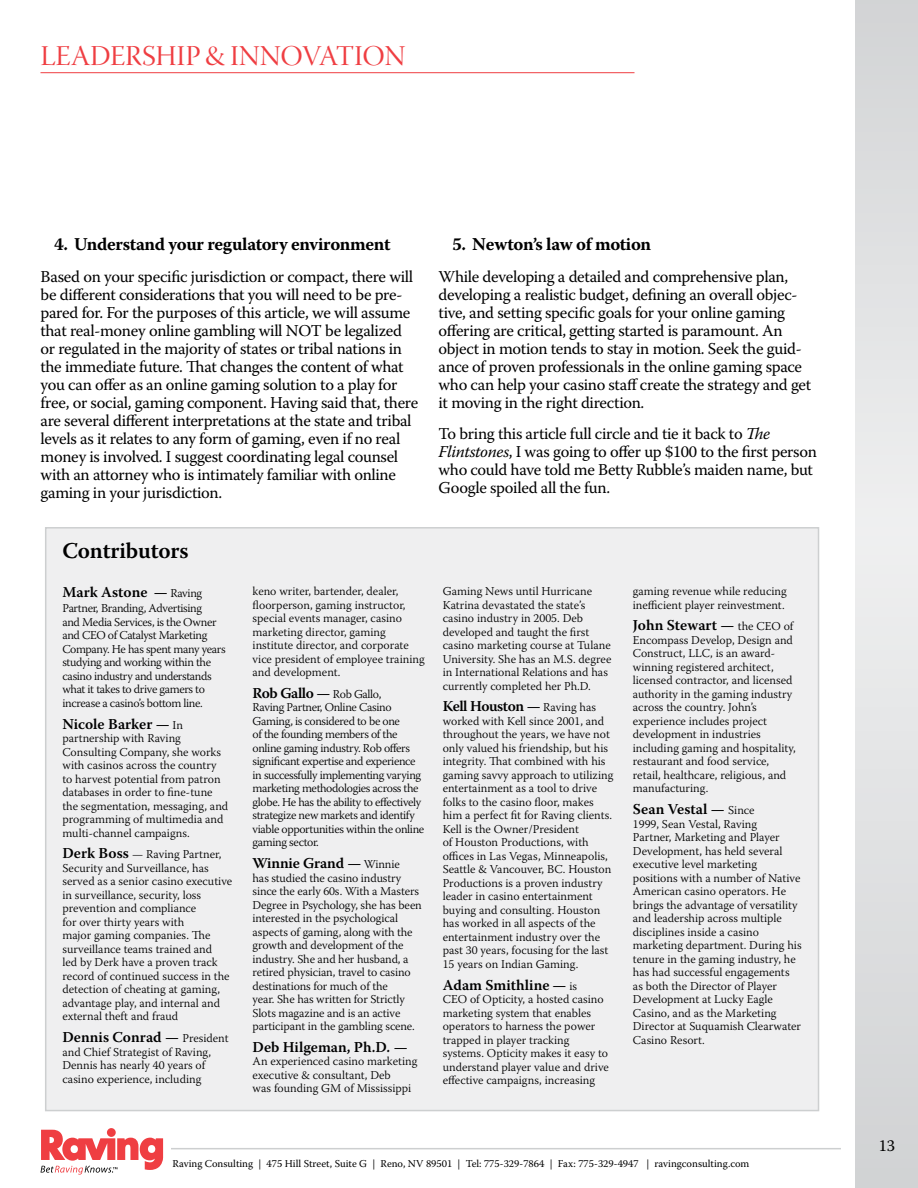
<style>
.page{position:relative;width:918px;height:1188px;background:#fff}
.page>*{position:absolute;margin:0;border:0;box-sizing:border-box;transform-origin:0 0}
.t1{font:28.5px "Warnock Pro Disp";letter-spacing:-.01em;color:#ef3e42}
.t2{font:600 22.5px "Warnock Pro";letter-spacing:-.01em;color:#000}
.t3{font:700 18px "Warnock Pro";letter-spacing:-.02em;color:#000}
.t4{font:16.5px/18px "Warnock Pro";letter-spacing:-.02em;color:#000}
.t5{font:600 15px "Warnock Pro";color:#000}
.t6{font:600 15px "Warnock Pro";letter-spacing:-.03em;color:#000}
.t7{font:300 12px/13.5px "Warnock Pro";color:#000}
.t8{font:300 12px/13.5px "Warnock Pro";letter-spacing:-.03em;color:#000}
.t9{font:10.5px "Warnock Pro";color:#000}
.s1{font-style:italic}
.s2{font-weight:300;font-size:12px}
.s3{font-weight:600;font-size:15px}
</style>
<div class="page">
<svg style="left:855px;top:0;width:63px;height:1188px;background:#e0e1e2"></svg>
<svg style="left:107px;top:1128px;width:9px;height:9px"></svg>
<svg style="left:41px;top:1130px;width:122px;height:45px"></svg>
<hr style="left:171px;top:1148px;width:670px;height:1px;background:#cdcfd0">
<hr style="left:40px;top:72px;width:594px;height:1px;background:#ef3e42">
<div style="left:45px;top:527px;width:774px;height:584px;background:#efeff0;border:2px solid #cdcfd0"></div>
<h1 class="t1" style="left:41px;top:41px;width:366px">LEADERSHIP &amp; INNOVATION</h1>
<h3 class="t3" style="left:54px;top:234px;width:338px">4. Understand your regulatory environment</h3>
<p class="t4" style="left:40px;top:267px;width:379px">Based on your specific jurisdiction or compact, there will be different considerations that you will need to be pre&shy;pared for. For the purposes of this article, we will assume that real-money online gambling will NOT be legalized or regulated in the majority of states or tribal nations in the immediate future. That changes the content of what you can offer as an online gaming solution to a play for free, or social, gaming component. Having said that, there are several different interpretations at the state and tribal levels as it relates to any form of gaming, even if no real money is involved. I suggest coordinating legal counsel with an attorney who is intimately familiar with online gaming in your jurisdiction.</p>
<h3 class="t3" style="left:452px;top:234px;width:201px">5. Newton’s law of motion</h3>
<p class="t4" style="left:439px;top:267px;width:374px">While developing a detailed and comprehensive plan, developing a realistic budget, defining an overall objec&shy;tive, and setting specific goals for your online gaming offering are critical, getting started is paramount. An object in motion tends to stay in motion. Seek the guid&shy;ance of proven professionals in the online gaming space who can help your casino staff create the strategy and get it moving in the right direction.</p>
<h3 class="t4" style="left:439px;top:425px;width:380px">To bring this article full circle and tie it back to <span class="s1">The Flintstones</span>, I was going to offer up $100 to the first person who could have told me Betty Rubble’s maiden name, but Google spoiled all the fun.</h3>
<h2 class="t2" style="left:62px;top:537px;width:128px">Contributors</h2>
<p class="t5" style="left:62px;top:583px;width:141px">Mark Astone — <span class="s2">Raving</span></p>
<p class="t8" style="left:62px;top:601px;width:165px">Partner, Branding, Advertising<br>and Media Services, is the Owner and CEO of Catalyst Marketing<br>Company. He has spent many years studying and working within the casino industry and understands what it takes to drive gamers to increase a casino’s bottom line.</p>
<p class="t5" style="left:62px;top:715px;width:122px">Nicole Barker — <span class="s2">In</span></p>
<p class="t7" style="left:62px;top:731px;width:167px">partnership with Raving<br>Consulting Company, she works with casinos across the country to harvest potential from patron databases in order to fine-tune the segmentation, messaging, and programming of multimedia and multi-channel campaigns.</p>
<p class="t7" style="left:62px;top:847px;width:171px"><span class="s3">Derk Boss</span> — Raving Partner,<br>Security and Surveillance, has served as a senior casino executive in surveillance, security, loss prevention and compliance<br>for over thirty years with<br>major gaming companies. The surveillance teams trained and<br>led by Derk have a proven track record of continued success in the detection of cheating at gaming, advantage play, and internal and external theft and fraud</p>
<p class="t5" style="left:62px;top:1028px;width:168px">Dennis Conrad — <span class="s2">President</span></p>
<p class="t7" style="left:62px;top:1045px;width:150px">and Chief Strategist of Raving,<br>Dennis has nearly 40 years of casino experience, including</p>
<p class="t7" style="left:253px;top:584px;width:174px">keno writer, bartender, dealer, floorperson, gaming instructor, special events manager, casino marketing director, gaming institute director, and corporate vice president of employee training and development.</p>
<p class="t6" style="left:253px;top:684px;width:130px">Rob Gallo — <span class="s2">Rob Gallo,</span></p>
<p class="t8" style="left:253px;top:700px;width:173px">Raving Partner, Online Casino Gaming, is considered to be one<br>of the founding members of the online gaming industry. Rob offers significant expertise and experience in successfully implementing varying marketing methodologies across the globe. He has the ability to effectively strategize new markets and identify viable opportunities within the online gaming sector.</p>
<p class="t5" style="left:253px;top:854px;width:149px">Winnie Grand — <span class="s2">Winnie</span></p>
<p class="t7" style="left:253px;top:871px;width:171px">has studied the casino industry since the early 60s. With a Masters<br>Degree in Psychology, she has been interested in the psychological aspects of gaming, along with the growth and development of the industry. She and her husband, a retired physician, travel to casino destinations for much of the<br>year. She has written for Strictly<br>Slots magazine and is an active participant in the gambling scene.</p>
<p class="t5" style="left:253px;top:1038px;width:157px">Deb Hilgeman, Ph.D. —</p>
<p class="t7" style="left:253px;top:1054px;width:166px">An experienced casino marketing executive &amp; consultant, Deb<br>was founding GM of Mississippi</p>
<p class="t7" style="left:443px;top:584px;width:170px">Gaming News until Hurricane<br>Katrina devastated the state’s casino industry in 2005. Deb developed and taught the first casino marketing course at Tulane<br>University. She has an M.S. degree in International Relations and has currently completed her Ph.D.</p>
<p class="t6" style="left:443px;top:697px;width:155px">Kell Houston — <span class="s2">Raving has</span></p>
<p class="t7" style="left:443px;top:714px;width:172px">worked with Kell since 2001, and throughout the years, we have not only valued his friendship, but his integrity. That combined with his gaming savvy approach to utilizing entertainment as a tool to drive folks to the casino floor, makes him a perfect fit for Raving clients.<br>Kell is the Owner/President<br>of Houston Productions, with offices in Las Vegas, Minneapolis,<br>Seattle &amp; Vancouver, BC. Houston<br>Productions is a proven industry leader in casino entertainment buying and consulting. Houston has worked in all aspects of the entertainment industry over the past 30 years, focusing for the last<br>15 years on Indian Gaming.</p>
<p class="t5" style="left:443px;top:976px;width:136px">Adam Smithline — <span class="s2">is</span></p>
<p class="t7" style="left:443px;top:992px;width:168px">CEO of Opticity, a hosted casino marketing system that enables operators to harness the power trapped in player tracking systems. Opticity makes it easy to understand player value and drive effective campaigns, increasing</p>
<p class="t7" style="left:633px;top:584px;width:155px">gaming revenue while reducing inefficient player reinvestment.</p>
<p class="t5" style="left:633px;top:616px;width:162px">John Stewart — <span class="s2">the CEO of</span></p>
<p class="t7" style="left:633px;top:633px;width:164px">Encompass Develop, Design and<br>Construct, LLC, is an award&shy;winning registered architect, licensed contractor, and licensed authority in the gaming industry across the country. John’s experience includes project development in industries including gaming and hospitality, restaurant and food service, retail, healthcare, religious, and manufacturing.</p>
<p class="t5" style="left:633px;top:800px;width:123px">Sean Vestal — <span class="s2">Since</span></p>
<p class="t7" style="left:633px;top:817px;width:170px">1999, Sean Vestal, Raving<br>Partner, Marketing and Player<br>Development, has held several executive level marketing positions with a number of Native<br>American casino operators. He brings the advantage of versatility and leadership across multiple disciplines inside a casino marketing department. During his tenure in the gaming industry, he has had successful engagements as both the Director of Player<br>Development at Lucky Eagle<br>Casino, and as the Marketing<br>Director at Suquamish Clearwater<br>Casino Resort.</p>
<p class="t9" style="left:172px;top:1157px;width:578px">Raving Consulting | 475 Hill Street, Suite G | Reno, NV 89501 | Tel: 775-329-7864 | Fax: 775-329-4947 | ravingconsulting.com</p>
<h3 class="t4" style="left:879px;top:1137px;width:18px">13</h3>
</div>
